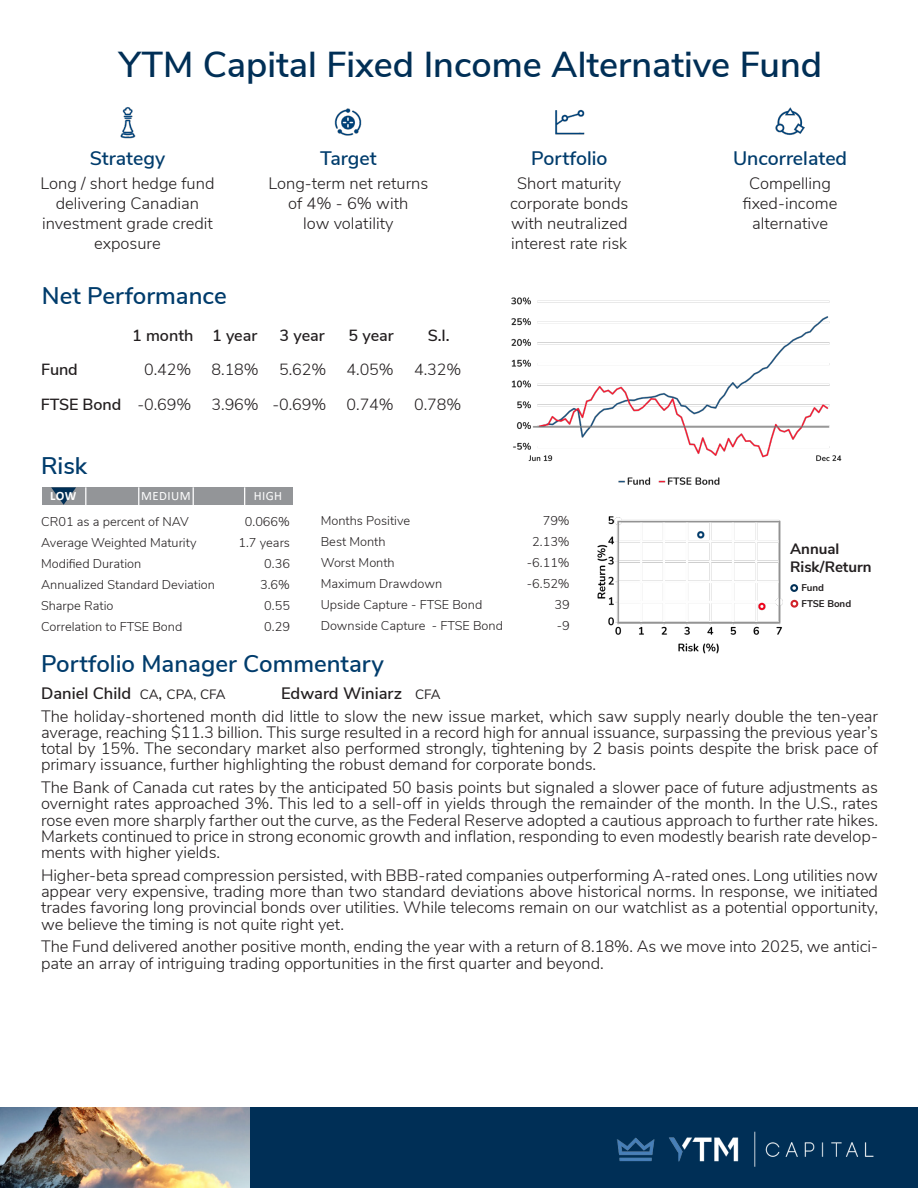
<style>
.page{position:relative;width:918px;height:1188px;background:#fff}
.page>*{position:absolute;margin:0;border:0;box-sizing:border-box;transform-origin:0 0}
.t1{font:600 36px "Nunito Sans";color:#002f56}
.Subheading1{font:600 24px "Nunito Sans";color:#013c6c}
.special_heading{font:600 19.5px "Nunito Sans";color:#013c6c}
.COMMENTARY_text{font:300 16.5px/16.2px "Nunito Sans";letter-spacing:-.005em;color:#231f20;text-align:justify}
.special_text{font:300 16.5px/19.8px "Nunito Sans";color:#231f20;text-align:center}
.t2{font:600 16.5px "Nunito Sans";color:#231f20}
.t3{font:300 16.2px "Nunito Sans";letter-spacing:-.005em;color:#231f20}
.t4{font:600 16.2px "Nunito Sans";letter-spacing:-.005em;color:#231f20}
.t5{font:700 15px "Nunito Sans";color:#231f20}
.t6{font:300 12.75px "Nunito Sans";color:#231f20}
.t7{font:12.75px "Calibri";letter-spacing:.035em;color:#fff}
.t8{font:700 12.75px "Calibri";color:#fff}
.t9{font:700 9.75px "Nunito Sans";color:#231f20}
.s1{font-weight:300}
.s2{font-weight:400;font-size:13.5px}
.s3{font-weight:400}
</style>
<div class="page">
<div style="left:0;top:1107px;width:918px;height:81px;background:#002f56"></div>
<img style="left:617px;top:1131px;width:257px;height:36px">
<img style="left:0;top:1107px;width:249px;height:81px">
<img style="left:120px;top:107px;width:15px;height:32px">
<img style="left:334px;top:108px;width:28px;height:28px">
<img style="left:555px;top:109px;width:30px;height:26px">
<img style="left:776px;top:107px;width:28px;height:28px">
<img style="left:511px;top:297px;width:331px;height:188px">
<img style="left:597px;top:516px;width:202px;height:138px">
<div style="left:42px;top:487px;width:250px;height:18px;background:#939598"></div>
<svg style="left:85px;top:487px;width:1px;height:18px"></svg>
<svg style="left:138px;top:487px;width:1px;height:18px"></svg>
<svg style="left:193px;top:487px;width:1px;height:18px"></svg>
<svg style="left:244px;top:487px;width:1px;height:18px"></svg>
<svg style="left:51px;top:487px;width:25px;height:18px"></svg>
<p class="t1" style="left:119px;top:39px;width:705px">YTM Capital Fixed Income Alternative Fund</p>
<p class="special_heading" style="left:90px;top:144px;width:77px">Strategy</p>
<p class="special_text" style="left:41px;top:172px;width:175px">Long / short hedge fund delivering Canadian investment grade credit exposure</p>
<p class="Subheading1" style="left:42px;top:278px;width:186px">Net Performance</p>
<p class="special_heading" style="left:320px;top:144px;width:58px">Target</p>
<p class="special_text" style="left:268px;top:172px;width:162px">Long-term net returns of 4% - 6% with<br>low volatility</p>
<p class="t4" style="left:132px;top:323px;width:127px">1 month 1 year</p>
<p class="t4" style="left:280px;top:323px;width:47px">3 year</p>
<p class="t4" style="left:349px;top:323px;width:47px">5 year</p>
<p class="t4" style="left:428px;top:323px;width:23px">S.I.</p>
<p class="t4" style="left:41px;top:358px;width:38px">Fund</p>
<p class="t3" style="left:144px;top:358px;width:49px">0.42%</p>
<p class="t3" style="left:212px;top:358px;width:49px">8.18%</p>
<p class="t3" style="left:279px;top:358px;width:49px">5.62%</p>
<p class="t3" style="left:347px;top:358px;width:49px">4.05%</p>
<p class="t3" style="left:414px;top:358px;width:49px">4.32%</p>
<p class="t4" style="left:41px;top:392px;width:152px">FTSE Bond <span class="s1">-0.69%</span></p>
<p class="t3" style="left:212px;top:392px;width:116px">3.96% -0.69%</p>
<p class="t3" style="left:347px;top:392px;width:49px">0.74%</p>
<p class="t3" style="left:414px;top:392px;width:49px">0.78%</p>
<p class="Subheading1" style="left:41px;top:448px;width:48px">Risk</p>
<p class="t8" style="left:50px;top:487px;width:28px">LOW</p>
<p class="t7" style="left:141px;top:487px;width:51px">MEDIUM</p>
<p class="t7" style="left:254px;top:487px;width:30px">HIGH</p>
<p class="special_heading" style="left:531px;top:144px;width:78px">Portfolio</p>
<p class="special_text" style="left:510px;top:172px;width:120px">Short maturity corporate bonds</p>
<p class="special_text" style="left:511px;top:212px;width:118px;text-align:left">with neutralized interest rate risk</p>
<p class="t6" style="left:41px;top:513px;width:149px">CR01 as a percent of NAV</p>
<p class="t6" style="left:245px;top:513px;width:47px">0.066%</p>
<p class="t6" style="left:41px;top:534px;width:157px">Average Weighted Maturity</p>
<p class="t6" style="left:239px;top:534px;width:53px">1.7 years</p>
<p class="t6" style="left:41px;top:555px;width:102px">Modified Duration</p>
<p class="t6" style="left:264px;top:555px;width:27px">0.36</p>
<p class="t6" style="left:41px;top:576px;width:175px">Annualized Standard Deviation</p>
<p class="t6" style="left:260px;top:576px;width:31px">3.6%</p>
<p class="t6" style="left:41px;top:597px;width:74px">Sharpe Ratio</p>
<p class="t6" style="left:264px;top:597px;width:27px">0.55</p>
<p class="t6" style="left:41px;top:618px;width:143px">Correlation to FTSE Bond</p>
<p class="t6" style="left:264px;top:618px;width:27px">0.29</p>
<p class="t6" style="left:321px;top:511px;width:91px">Months Positive</p>
<p class="t6" style="left:543px;top:511px;width:29px">79%</p>
<p class="t6" style="left:321px;top:532px;width:66px">Best Month</p>
<p class="t6" style="left:532px;top:532px;width:39px">2.13%</p>
<p class="t6" style="left:321px;top:553px;width:76px">Worst Month</p>
<p class="t6" style="left:527px;top:553px;width:44px">-6.11%</p>
<p class="t6" style="left:321px;top:574px;width:123px">Maximum Drawdown</p>
<p class="t6" style="left:527px;top:574px;width:44px">-6.52%</p>
<p class="t6" style="left:321px;top:595px;width:163px">Upside Capture - FTSE Bond</p>
<p class="t6" style="left:554px;top:595px;width:17px">39</p>
<p class="t6" style="left:321px;top:616px;width:184px">Downside Capture - FTSE Bond</p>
<p class="t6" style="left:557px;top:616px;width:15px">-9</p>
<p class="special_heading" style="left:733px;top:144px;width:116px">Uncorrelated</p>
<p class="special_text" style="left:749px;top:172px;width:83px">Compelling</p>
<p class="special_text" style="left:743px;top:192px;width:96px">fixed-income</p>
<p class="special_text" style="left:752px;top:212px;width:77px">alternative</p>
<p class="t5" style="left:790px;top:538px;width:51px">Annual</p>
<p class="t5" style="left:790px;top:556px;width:83px">Risk/Return</p>
<p class="t9" style="left:801px;top:580px;width:24px">Fund</p>
<p class="t9" style="left:801px;top:597px;width:51px">FTSE Bond</p>
<p class="Subheading1" style="left:41px;top:646px;width:344px">Portfolio Manager Commentary</p>
<p class="t2" style="left:41px;top:681px;width:186px">Daniel Child <span class="s2">CA</span><span class="s3">,</span> <span class="s2">CPA, CFA</span></p>
<p class="t2" style="left:281px;top:681px;width:161px">Edward Winiarz <span class="s2">CFA</span></p>
<p class="COMMENTARY_text" style="left:41px;top:707px;width:839px">The holiday-shortened month did little to slow the new issue market, which saw supply nearly double the ten-year average, reaching $11.3 billion. This surge resulted in a record high for annual issuance, surpassing the previous year’s total by 15%. The secondary market also performed strongly, tightening by 2 basis points despite the brisk pace of primary issuance, further highlighting the robust demand for corporate bonds.</p>
<p class="COMMENTARY_text" style="left:41px;top:778px;width:839px">The Bank of Canada cut rates by the anticipated 50 basis points but signaled a slower pace of future adjustments as overnight rates approached 3%. This led to a sell-off in yields through the remainder of the month. In the U.S., rates rose even more sharply farther out the curve, as the Federal Reserve adopted a cautious approach to further rate hikes.<br>Markets continued to price in strong economic growth and inflation, responding to even modestly bearish rate develop&shy;ments with higher yields.</p>
<p class="COMMENTARY_text" style="left:41px;top:866px;width:839px">Higher-beta spread compression persisted, with BBB-rated companies outperforming A-rated ones. Long utilities now appear very expensive, trading more than two standard deviations above historical norms. In response, we initiated trades favoring long provincial bonds over utilities. While telecoms remain on our watchlist as a potential opportunity, we believe the timing is not quite right yet.</p>
<p class="COMMENTARY_text" style="left:41px;top:938px;width:839px">The Fund delivered another positive month, ending the year with a return of 8.18%. As we move into 2025, we antici&shy;pate an array of intriguing trading opportunities in the first quarter and beyond.</p>
</div>
